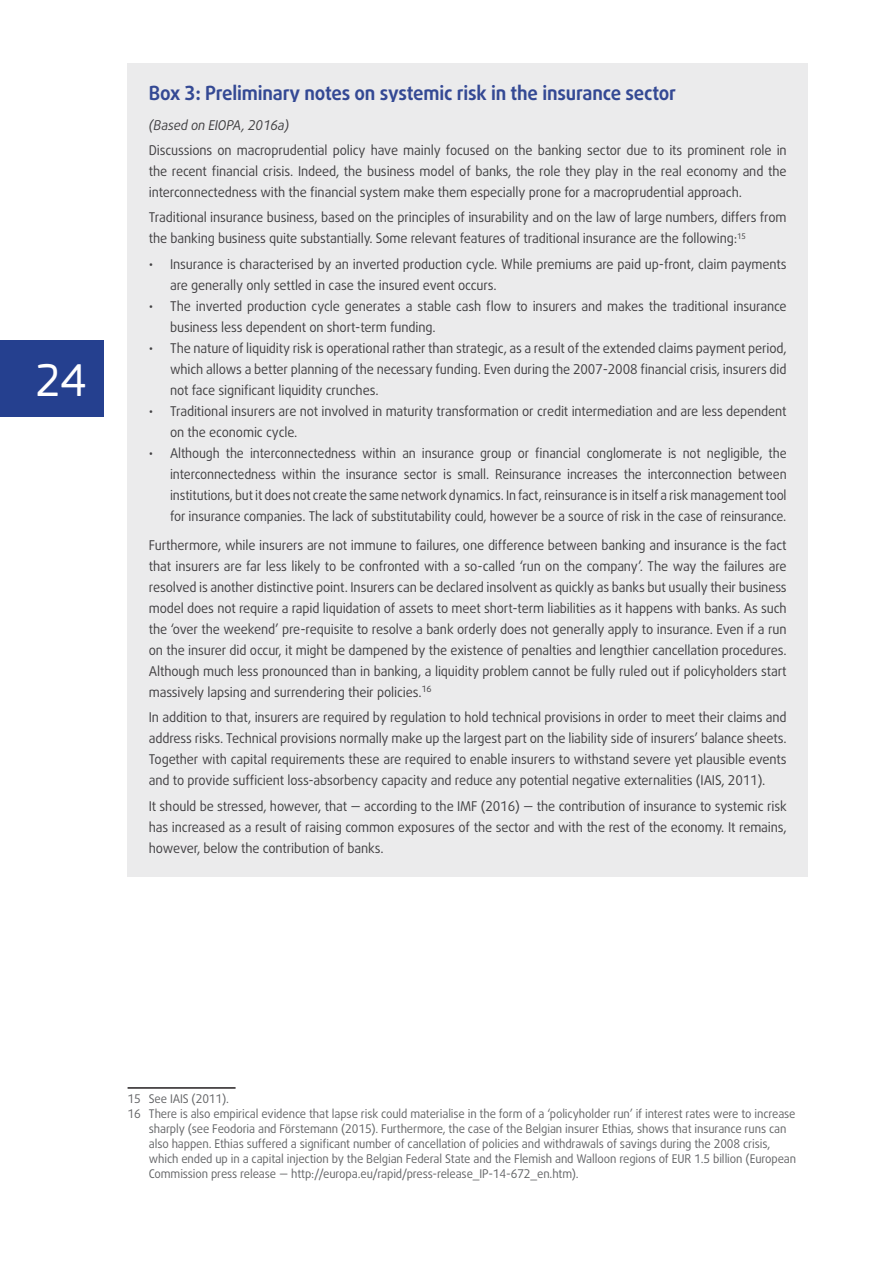
<style>
.page{position:relative;width:893px;height:1263px;background:#fff}
.page>*{position:absolute;margin:0;border:0;box-sizing:border-box;transform-origin:0 0}
.t1{font:48px "EC Square Sans Pro";color:#fff;scale:.95 1}
.Box_Title{font:700 19.5px "Daxline Pro";letter-spacing:-.01em;color:#344994;scale:.95 1}
.Box_inside_main_spac{font:13.5px/21px "Daxline Pro";letter-spacing:-.01em;color:#414042;scale:.95 1}
.Box_inside_main{font:13.5px/21px "Daxline Pro";letter-spacing:-.01em;color:#414042;text-align:justify;scale:.95 1}
.Box_inside_main_spac-2{font:13.5px/21px "Daxline Pro";letter-spacing:-.01em;color:#414042;text-align:justify;scale:.93 1}
.Box_inside_main_spac-3{font:italic 13.5px "Daxline Pro";letter-spacing:-.01em;color:#414042;scale:.95 1}
.Footnote{font:12px/15px "Daxline Pro";letter-spacing:-.01em;color:#636466;scale:.95 1}
</style>
<div class="page">
<div style="left:0;top:340px;width:104px;height:77px;background:#25408f"></div>
<div style="left:128px;top:64px;width:680px;height:49px;background:#ebebec"></div>
<div style="left:128px;top:102px;width:680px;height:52px;background:#ebebec"></div>
<div style="left:128px;top:145px;width:680px;height:76px;background:#ebebec"></div>
<div style="left:128px;top:212px;width:680px;height:56px;background:#ebebec"></div>
<div style="left:128px;top:245px;width:680px;height:56px;background:#ebebec"></div>
<div style="left:128px;top:287px;width:680px;height:56px;background:#ebebec"></div>
<div style="left:128px;top:329px;width:680px;height:77px;background:#ebebec"></div>
<div style="left:128px;top:392px;width:680px;height:56px;background:#ebebec"></div>
<div style="left:128px;top:434px;width:680px;height:98px;background:#ebebec"></div>
<div style="left:128px;top:523px;width:680px;height:198px;background:#ebebec"></div>
<div style="left:128px;top:712px;width:680px;height:98px;background:#ebebec"></div>
<div style="left:128px;top:800px;width:680px;height:77px;background:#ebebec"></div>
<hr style="left:128px;top:1087px;width:108px;height:2px;background:#231f20">
<h1 class="t1" style="left:35px;top:353px;width:55px">24</h1>
<p class="Box_Title" style="left:149px;top:80px;width:557px">Box 3: Preliminary notes on systemic risk in the insurance sector</p>
<p class="Box_inside_main_spac-3" style="left:149px;top:116px;width:149px">(Based on EIOPA, 2016a)</p>
<p class="Box_inside_main" style="left:149px;top:140px;width:673px">Discussions on macroprudential policy have mainly focused on the banking sector due to its prominent role in the recent financial crisis. Indeed, the business model of banks, the role they play in the real economy and the interconnectedness with the financial system make them especially prone for a macroprudential approach.</p>
<p class="Box_inside_main" style="left:149px;top:207px;width:673px">Traditional insurance business, based on the principles of insurability and on the law of large numbers, differs from the banking business quite substantially. Some relevant features of traditional insurance are the following:<sup>15</sup></p>
<p class="Box_inside_main_spac" style="left:170px;top:253px;width:650px;text-indent:-21px">• Insurance is characterised by an inverted production cycle. While premiums are paid up-front, claim payments are generally only settled in case the insured event occurs.</p>
<p class="Box_inside_main_spac" style="left:170px;top:295px;width:651px;text-indent:-21px">• The inverted production cycle generates a stable cash flow to insurers and makes the traditional insurance business less dependent on short-term funding.</p>
<p class="Box_inside_main_spac" style="left:170px;top:337px;width:650px;text-align:justify;text-indent:-21px">• The nature of liquidity risk is operational rather than strategic, as a result of the extended claims payment period, which allows a better planning of the necessary funding. Even during the 2007-2008 financial crisis, insurers did not face significant liquidity crunches.</p>
<p class="Box_inside_main_spac" style="left:170px;top:400px;width:650px;text-indent:-21px">• Traditional insurers are not involved in maturity transformation or credit intermediation and are less dependent on the economic cycle.</p>
<p class="Box_inside_main_spac-2" style="left:170px;top:442px;width:664px;text-indent:-21px">• Although the interconnectedness within an insurance group or financial conglomerate is not negligible, the interconnectedness within the insurance sector is small. Reinsurance increases the interconnection between institutions, but it does not create the same network dynamics. In fact, reinsurance is in itself a risk management tool for insurance companies. The lack of substitutability could, however be a source of risk in the case of reinsurance.</p>
<p class="Box_inside_main_spac" style="left:149px;top:535px;width:673px;text-align:justify">Furthermore, while insurers are not immune to failures, one difference between banking and insurance is the fact that insurers are far less likely to be confronted with a so-called ‘run on the company’. The way the failures are resolved is another distinctive point. Insurers can be declared insolvent as quickly as banks but usually their business model does not require a rapid liquidation of assets to meet short-term liabilities as it happens with banks. As such the ‘over the weekend’ pre-requisite to resolve a bank orderly does not generally apply to insurance. Even if a run on the insurer did occur, it might be dampened by the existence of penalties and lengthier cancellation procedures.<br>Although much less pronounced than in banking, a liquidity problem cannot be fully ruled out if policyholders start massively lapsing and surrendering their policies.<sup>16</sup></p>
<p class="Box_inside_main" style="left:149px;top:707px;width:673px">In addition to that, insurers are required by regulation to hold technical provisions in order to meet their claims and address risks. Technical provisions normally make up the largest part on the liability side of insurers’ balance sheets.<br>Together with capital requirements these are required to enable insurers to withstand severe yet plausible events and to provide sufficient loss-absorbency capacity and reduce any potential negative externalities (IAIS, 2011).</p>
<p class="Box_inside_main" style="left:149px;top:795px;width:673px">It should be stressed, however, that — according to the IMF (2016) — the contribution of insurance to systemic risk has increased as a result of raising common exposures of the sector and with the rest of the economy. It remains, however, below the contribution of banks.</p>
<p class="Footnote" style="left:128px;top:1091px;width:108px">15 See IAIS (2011).</p>
<p class="Footnote" style="left:149px;top:1106px;width:683px;text-indent:-21px">16 There is also empirical evidence that lapse risk could materialise in the form of a ‘policyholder run’ if interest rates were to increase sharply (see Feodoria and Förstemann (2015). Furthermore, the case of the Belgian insurer Ethias, shows that insurance runs can also happen. Ethias suffered a significant number of cancellation of policies and withdrawals of savings during the 2008 crisis, which ended up in a capital injection by the Belgian Federal State and the Flemish and Walloon regions of EUR 1.5 billion (European Commission press release — http://europa.eu/rapid/press-release_IP-14-672_en.htm).</p>
</div>
